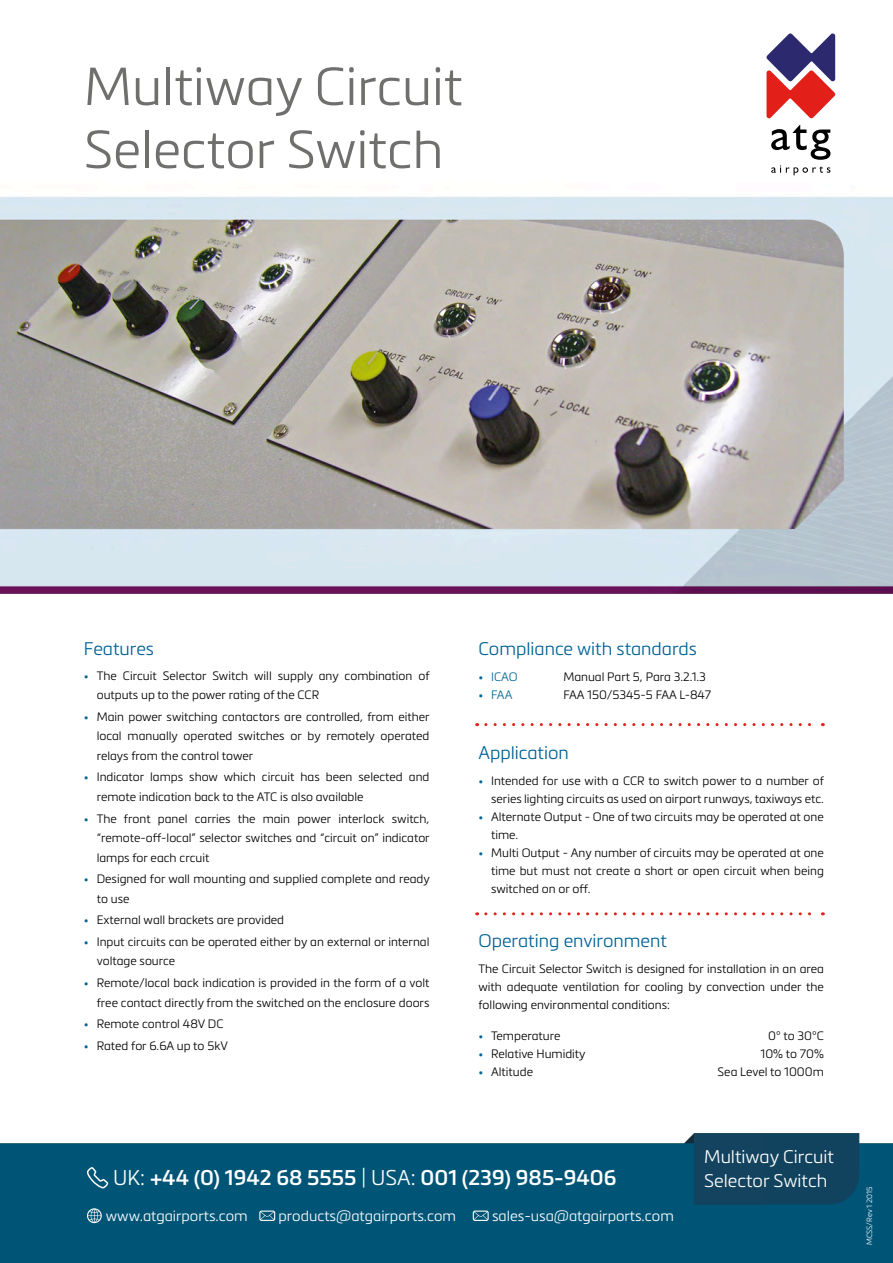
<style>
.page{position:relative;width:893px;height:1263px;background:#fff}
.page>*{position:absolute;margin:0;border:0;box-sizing:border-box;transform-origin:0 0}
.t1{font:300 52.5px/63px "Metronic Pro";color:#6f6f6e}
.t2{font:600 21px "Metronic Pro";color:#fff}
.t3{font:300 18px "Metronic Pro";color:#006294}
.t4{font:300 18px/24px "Metronic Pro";color:#fff}
.t5{font:300 14.55px "Metronic Pro";color:#fff}
.t6{font:300 12px/19.5px "Metronic Pro";color:#000}
.t7{font:300 12px "Metronic Pro";color:#006294}
.t8{font:300 7.5px "Metronic Pro";color:#fff}
.s1{color:#006294}
.s2{font-weight:300}
</style>
<div class="page">
<img style="left:0;top:35px;width:893px;height:881px">
<img style="left:0;top:1133px;width:893px;height:130px">
<svg style="left:766px;top:33px;width:69px;height:85px"></svg>
<svg style="left:771px;top:125px;width:59px;height:50px"></svg>
<svg style="left:87px;top:1208px;width:15px;height:15px"></svg>
<svg style="left:259px;top:1210px;width:16px;height:11px"></svg>
<svg style="left:473px;top:1210px;width:16px;height:11px"></svg>
<svg style="left:87px;top:1167px;width:21px;height:21px"></svg>
<svg style="left:486px;top:723px;width:337px;height:3px"></svg>
<svg style="left:486px;top:912px;width:337px;height:3px"></svg>
<p class="t1" style="left:84px;top:53px;width:380px">Multiway Circuit<br>Selector Switch</p>
<p class="t3" style="left:84px;top:636px;width:72px">Features</p>
<p class="t6" style="left:97px;top:665px;width:334px;text-indent:-13px"><span class="s1">•</span> The Circuit Selector Switch will supply any combination of outputs up to the power rating of the CCR</p>
<p class="t6" style="left:97px;top:706px;width:334px;text-align:justify;text-indent:-13px"><span class="s1">•</span> Main power switching contactors are controlled, from either local manually operated switches or by remotely operated relays from the control tower</p>
<p class="t6" style="left:97px;top:767px;width:334px;text-indent:-13px"><span class="s1">•</span> Indicator lamps show which circuit has been selected and remote indication back to the ATC is also available</p>
<p class="t6" style="left:97px;top:808px;width:334px;text-align:justify;text-indent:-13px"><span class="s1">•</span> The front panel carries the main power interlock switch, “remote-off-local” selector switches and “circuit on” indicator lamps for each crcuit</p>
<p class="t6" style="left:97px;top:869px;width:335px;text-indent:-13px"><span class="s1">•</span> Designed for wall mounting and supplied complete and ready to use</p>
<p class="t6" style="left:84px;top:910px;width:202px"><span class="s1">•</span> External wall brackets are provided</p>
<p class="t6" style="left:97px;top:931px;width:334px;text-indent:-13px"><span class="s1">•</span> Input circuits can be operated either by an external or internal voltage source</p>
<p class="t6" style="left:84px;top:972px;width:347px;text-align:right"><span class="s1">•</span> Remote/local back indication is provided in the form of a volt free contact directly from the switched on the enclosure doors</p>
<p class="t6" style="left:84px;top:1014px;width:141px"><span class="s1">•</span> Remote control 48V DC</p>
<p class="t6" style="left:84px;top:1035px;width:145px"><span class="s1">•</span> Rated for 6.6A up to 5kV</p>
<p class="t3" style="left:478px;top:636px;width:220px">Compliance with standards</p>
<p class="t7" style="left:478px;top:668px;width:41px">• ICAO</p>
<p class="t6" style="left:563px;top:666px;width:144px">Manual Part 5, Para 3.2.1.3</p>
<p class="t7" style="left:478px;top:686px;width:36px">• FAA</p>
<p class="t6" style="left:563px;top:684px;width:149px">FAA 150/5345-5 FAA L-847</p>
<p class="t3" style="left:478px;top:740px;width:92px">Application</p>
<p class="t6" style="left:478px;top:772px;width:347px;line-height:18px;text-align:right"><span class="s1">•</span> Intended for use with a CCR to switch power to a number of series lighting circuits as used on airport runways, taxiways etc.</p>
<p class="t6" style="left:491px;top:808px;width:334px;line-height:18px;text-indent:-13px"><span class="s1">•</span> Alternate Output - One of two circuits may be operated at one time.</p>
<p class="t6" style="left:491px;top:844px;width:334px;line-height:18px;text-align:justify;text-indent:-13px"><span class="s1">•</span> Multi Output - Any number of circuits may be operated at one time but must not create a short or open circuit when being switched on or off.</p>
<p class="t3" style="left:478px;top:928px;width:190px">Operating environment</p>
<p class="t6" style="left:478px;top:959px;width:347px;line-height:18px;text-align:justify">The Circuit Selector Switch is designed for installation in an area with adequate ventilation for cooling by convection under the following environmental conditions:</p>
<p class="t6" style="left:478px;top:1025px;width:84px"><span class="s1">•</span> Temperature</p>
<p class="t6" style="left:768px;top:1025px;width:57px">0° to 30°C</p>
<p class="t6" style="left:478px;top:1043px;width:109px"><span class="s1">•</span> Relative Humidity</p>
<p class="t6" style="left:761px;top:1043px;width:65px">10% to 70%</p>
<p class="t6" style="left:478px;top:1061px;width:56px"><span class="s1">•</span> Altitude</p>
<p class="t6" style="left:718px;top:1061px;width:108px">Sea Level to 1000m</p>
<p class="t2" style="left:113px;top:1165px;width:505px"><span class="s2">UK:</span> +44 (0) 1942 68 5555 <span class="s2">| USA:</span> 001 (239) 985-9406</p>
<p class="t5" style="left:106px;top:1206px;width:143px">www.atgairports.com</p>
<p class="t5" style="left:279px;top:1206px;width:179px">products@atgairports.com</p>
<p class="t5" style="left:492px;top:1206px;width:183px">sales-usa@atgairports.com</p>
<p class="t4" style="left:704px;top:1144px;width:131px">Multiway Circuit<br>Selector Switch</p>
<p class="t8" style="left:864px;top:1245px;width:60px;rotate:-90deg">MCSS/Rev 1 2015</p>
</div>
